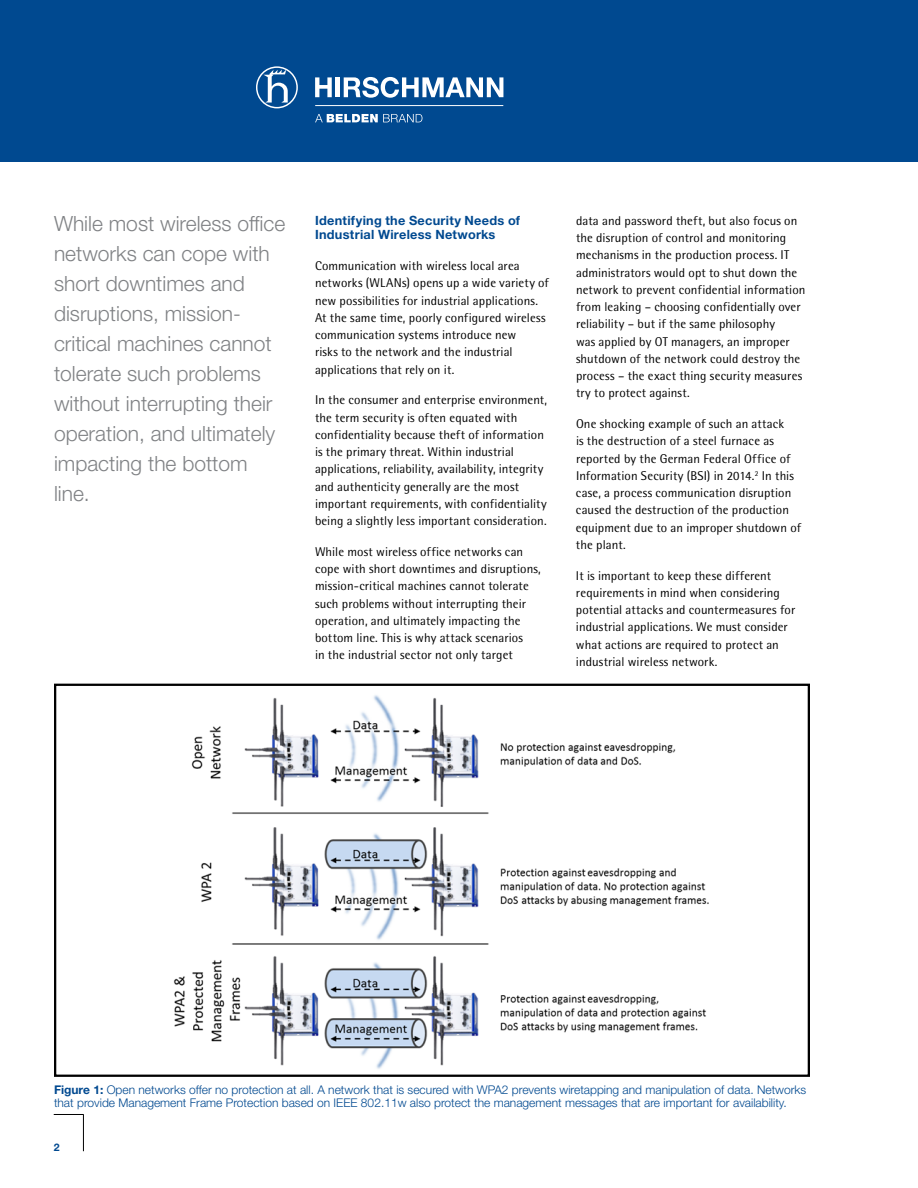
<style>
.page{position:relative;width:918px;height:1188px;background:#fff}
.page>*{position:absolute;margin:0;border:0;box-sizing:border-box;transform-origin:0 0}
.t1{font:300 21px/30px "Helvetica Neue LT Std";color:#808285}
.t2{font:12.75px/17.2px "Rotis Semi Sans Std";letter-spacing:.005em;color:#000}
.t3{font:700 12.75px/14.2px "Helvetica Neue LT Std";letter-spacing:.02em;color:#004990}
.t4{font:300 12px/13.5px "Helvetica Neue LT Std";color:#004990}
.t5{font:700 10.5px "Helvetica Neue LT Std";color:#004990}
.s1{font-weight:700}
</style>
<div class="page">
<div style="left:0;top:0;width:918px;height:162px;background:#004990"></div>
<hr style="left:54px;top:1114px;width:30px;height:1px;background:#000">
<hr style="left:83px;top:1115px;width:1px;height:36px;background:#000">
<img style="left:173px;top:695px;width:536px;height:374px">
<div style="left:54px;top:684px;width:756px;height:393px;border:2px solid #000"></div>
<svg style="left:315px;top:114px;width:107px;height:8px"></svg>
<svg style="left:315px;top:77px;width:17px;height:20px"></svg>
<hr style="left:336px;top:77px;width:4px;height:20px;background:#fff">
<svg style="left:256px;top:66px;width:42px;height:42px"></svg>
<svg style="left:344px;top:77px;width:159px;height:21px"></svg>
<hr style="left:315px;top:105px;width:188px;height:1px;background:#fff">
<h1 class="t1" style="left:54px;top:208px;width:233px">While most wireless office networks can cope with short downtimes and disruptions, mission&shy;critical machines cannot tolerate such problems without interrupting their operation, and ultimately impacting the bottom line.</h1>
<p class="t3" style="left:315px;top:213px;width:207px">Identifying the Security Needs of<br>Industrial Wireless Networks</p>
<p class="t2" style="left:315px;top:257px;width:236px">Communication with wireless local area networks (WLANs) opens up a wide variety of new possibilities for industrial applications.<br>At the same time, poorly configured wireless communication systems introduce new<br>risks to the network and the industrial applications that rely on it.</p>
<p class="t2" style="left:315px;top:391px;width:234px">In the consumer and enterprise environment, the term security is often equated with confidentiality because theft of information is the primary threat. Within industrial applications, reliability, availability, integrity and authenticity generally are the most important requirements, with confidentiality being a slightly less important consideration.</p>
<p class="t2" style="left:315px;top:543px;width:227px">While most wireless office networks can cope with short downtimes and disruptions, mission-critical machines cannot tolerate such problems without interrupting their operation, and ultimately impacting the bottom line. This is why attack scenarios<br>in the industrial sector not only target</p>
<p class="t2" style="left:576px;top:212px;width:231px">data and password theft, but also focus on the disruption of control and monitoring mechanisms in the production process. IT administrators would opt to shut down the network to prevent confidential information from leaking – choosing confidentially over reliability – but if the same philosophy<br>was applied by OT managers, an improper shutdown of the network could destroy the process – the exact thing security measures try to protect against.</p>
<p class="t2" style="left:576px;top:415px;width:227px">One shocking example of such an attack<br>is the destruction of a steel furnace as reported by the German Federal Office of Information Security (BSI) in 2014.<sup>2</sup> In this case, a process communication disruption caused the destruction of the production equipment due to an improper shutdown of the plant.</p>
<p class="t2" style="left:576px;top:567px;width:221px">It is important to keep these different requirements in mind when considering potential attacks and countermeasures for industrial applications. We must consider what actions are required to protect an industrial wireless network.</p>
<p class="t4" style="left:54px;top:1082px;width:754px"><span class="s1">Figure 1:</span> Open networks offer no protection at all. A network that is secured with WPA2 prevents wiretapping and manipulation of data. Networks that provide Management Frame Protection based on IEEE 802.11w also protect the management messages that are important for availability.</p>
<p class="t5" style="left:54px;top:1141px;width:7px">2</p>
</div>
